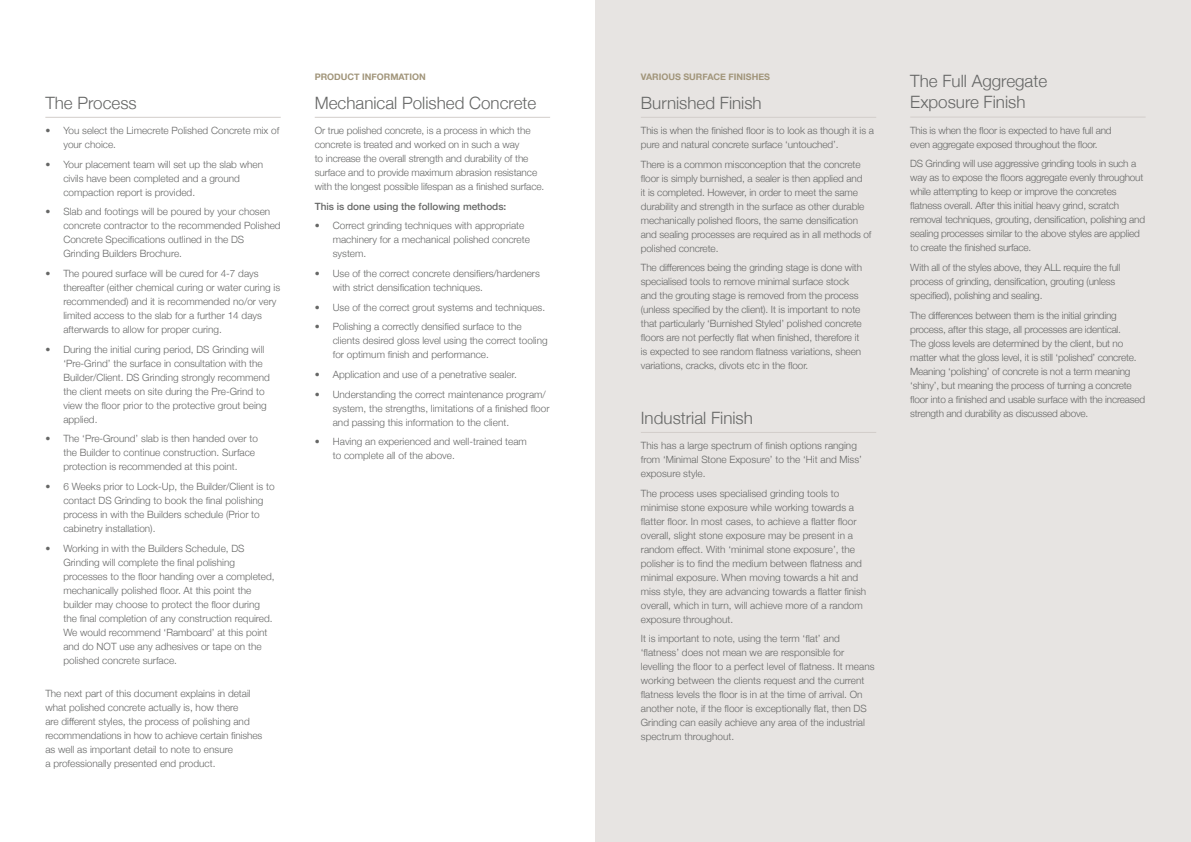
<style>
.page{position:relative;width:1191px;height:842px;background:#fff}
.page>*{position:absolute;margin:0;border:0;box-sizing:border-box;transform-origin:0 0}
.t1{font:300 17px/21px "Helvetica Neue";color:#666766}
.t2{font:300 10px/14px "Helvetica Neue";color:#666766}
.t3{font:300 10px/14px "Helvetica Neue";letter-spacing:-.02em;color:#666766}
.t4{font:500 10px "Helvetica Neue";color:#666766}
.t5{font:700 9px "Helvetica Neue";color:#a1957a}
</style>
<div class="page">
<div style="left:595px;top:0;width:596px;height:842px;background:#e7e4e2"></div>
<hr style="left:45px;top:117px;width:236px;height:1px;background:#d2cdca">
<hr style="left:315px;top:117px;width:235px;height:1px;background:#d2cdca">
<hr style="left:641px;top:117px;width:235px;height:1px;background:#d2cdca">
<hr style="left:641px;top:432px;width:235px;height:1px;background:#d2cdca">
<hr style="left:910px;top:117px;width:235px;height:1px;background:#d2cdca">
<h1 class="t1" style="left:45px;top:94px;width:93px">The Process</h1>
<p class="t2" style="left:63px;top:124px;width:217px;text-indent:-18px">• You select the Limecrete Polished Concrete mix of your choice.</p>
<p class="t2" style="left:63px;top:158px;width:201px;text-indent:-18px">• Your placement team will set up the slab when civils have been completed and a ground compaction report is provided.</p>
<p class="t2" style="left:63px;top:206px;width:219px;text-indent:-18px">• Slab and footings will be poured by your chosen concrete contractor to the recommended Polished Concrete Specifications outlined in the DS Grinding Builders Brochure.</p>
<p class="t2" style="left:63px;top:267px;width:218px;text-indent:-18px">• The poured surface will be cured for 4-7 days thereafter (either chemical curing or water curing is recommended) and it is recommended no/or very limited access to the slab for a further 14 days afterwards to allow for proper curing.</p>
<p class="t2" style="left:63px;top:343px;width:208px;text-indent:-18px">• During the initial curing period, DS Grinding will ‘Pre-Grind’ the surface in consultation with the Builder/Client. DS Grinding strongly recommend the client meets on site during the Pre-Grind to view the floor prior to the protective grout being applied.</p>
<p class="t2" style="left:63px;top:433px;width:196px;text-indent:-18px">• The ‘Pre-Ground’ slab is then handed over to the Builder to continue construction. Surface protection is recommended at this point.</p>
<p class="t2" style="left:63px;top:480px;width:213px;text-indent:-18px">• 6 Weeks prior to Lock-Up, the Builder/Client is to contact DS Grinding to book the final polishing process in with the Builders schedule (Prior to cabinetry installation).</p>
<p class="t2" style="left:63px;top:542px;width:213px;text-indent:-18px">• Working in with the Builders Schedule, DS Grinding will complete the final polishing processes to the floor handing over a completed, mechanically polished floor. At this point the builder may choose to protect the floor during the final completion of any construction required.<br>We would recommend ‘Ramboard’ at this point and do NOT use any adhesives or tape on the polished concrete surface.</p>
<p class="t2" style="left:45px;top:688px;width:218px">The next part of this document explains in detail what polished concrete actually is, how there<br>are different styles, the process of polishing and recommendations in how to achieve certain finishes as well as important detail to note to ensure<br>a professionally presented end product.</p>
<p class="t5" style="left:315px;top:71px;width:112px">PRODUCT INFORMATION</p>
<h1 class="t1" style="left:315px;top:94px;width:223px">Mechanical Polished Concrete</h1>
<p class="t2" style="left:315px;top:124px;width:231px">Or true polished concrete, is a process in which the concrete is treated and worked on in such a way<br>to increase the overall strength and durability of the surface and to provide maximum abrasion resistance with the longest possible lifespan as a finished surface.</p>
<p class="t4" style="left:315px;top:202px;width:193px">This is done using the following methods:</p>
<p class="t2" style="left:333px;top:220px;width:199px;text-indent:-18px">• Correct grinding techniques with appropriate machinery for a mechanical polished concrete system.</p>
<p class="t2" style="left:333px;top:267px;width:209px;text-indent:-18px">• Use of the correct concrete densifiers/hardeners with strict densification techniques.</p>
<p class="t2" style="left:315px;top:301px;width:232px">• Use of the correct grout systems and techniques.</p>
<p class="t2" style="left:333px;top:321px;width:216px;text-indent:-18px">• Polishing a correctly densified surface to the clients desired gloss level using the correct tooling for optimum finish and performance.</p>
<p class="t2" style="left:315px;top:368px;width:203px">• Application and use of a penetrative sealer.</p>
<p class="t2" style="left:333px;top:388px;width:218px;text-indent:-18px">• Understanding the correct maintenance program/ system, the strengths, limitations of a finished floor and passing this information to the client.</p>
<p class="t2" style="left:333px;top:436px;width:196px;text-indent:-18px">• Having an experienced and well-trained team to complete all of the above.</p>
<p class="t5" style="left:641px;top:71px;width:131px">VARIOUS SURFACE FINISHES</p>
<h1 class="t1" style="left:641px;top:94px;width:122px">Burnished Finish</h1>
<p class="t2" style="left:641px;top:123px;width:235px">This is when the finished floor is to look as though it is a pure and natural concrete surface ‘untouched’.</p>
<p class="t2" style="left:641px;top:158px;width:232px">There is a common misconception that the concrete floor is simply burnished, a sealer is then applied and<br>it is completed. However, in order to meet the same durability and strength in the surface as other durable mechanically polished floors, the same densification and sealing processes are required as in all methods of polished concrete.</p>
<p class="t2" style="left:641px;top:260px;width:223px">The differences being the grinding stage is done with specialised tools to remove minimal surface stock and the grouting stage is removed from the process (unless specified by the client). It is important to note that particularly ‘Burnished Styled’ polished concrete floors are not perfectly flat when finished, therefore it is expected to see random flatness variations, sheen variations, cracks, divots etc in the floor.</p>
<h1 class="t1" style="left:641px;top:409px;width:114px">Industrial Finish</h1>
<p class="t2" style="left:641px;top:438px;width:223px">This has a large spectrum of finish options ranging from ‘Minimal Stone Exposure’ to the ‘Hit and Miss’ exposure style.</p>
<p class="t2" style="left:641px;top:487px;width:227px">The process uses specialised grinding tools to minimise stone exposure while working towards a flatter floor. In most cases, to achieve a flatter floor overall, slight stone exposure may be present in a random effect. With ‘minimal stone exposure’, the polisher is to find the medium between flatness and minimal exposure. When moving towards a hit and miss style, they are advancing towards a flatter finish overall, which in turn, will achieve more of a random exposure throughout.</p>
<p class="t2" style="left:641px;top:631px;width:235px">It is important to note, using the term ‘flat’ and ‘flatness’ does not mean we are responsible for levelling the floor to a perfect level of flatness. It means working between the clients request and the current flatness levels the floor is in at the time of arrival. On another note, if the floor is exceptionally flat, then DS Grinding can easily achieve any area of the industrial spectrum throughout.</p>
<h1 class="t1" style="left:910px;top:70px;width:139px">The Full Aggregate<br>Exposure Finish</h1>
<p class="t3" style="left:910px;top:122px;width:203px">This is when the floor is expected to have full and even aggregate exposed throughout the floor.</p>
<p class="t3" style="left:910px;top:158px;width:236px">DS Grinding will use aggressive grinding tools in such a way as to expose the floors aggregate evenly throughout while attempting to keep or improve the concretes flatness overall. After this initial heavy grind, scratch removal techniques, grouting, densification, polishing and sealing processes similar to the above styles are applied to create the finished surface.</p>
<p class="t3" style="left:910px;top:260px;width:212px">With all of the styles above, they ALL require the full process of grinding, densification, grouting (unless specified), polishing and sealing.</p>
<p class="t3" style="left:910px;top:307px;width:236px">The differences between them is the initial grinding process, after this stage, all processes are identical.<br>The gloss levels are determined by the client, but no matter what the gloss level, it is still ‘polished’ concrete.<br>Meaning ‘polishing’ of concrete is not a term meaning ‘shiny’, but meaning the process of turning a concrete floor into a finished and usable surface with the increased strength and durability as discussed above.</p>
</div>
